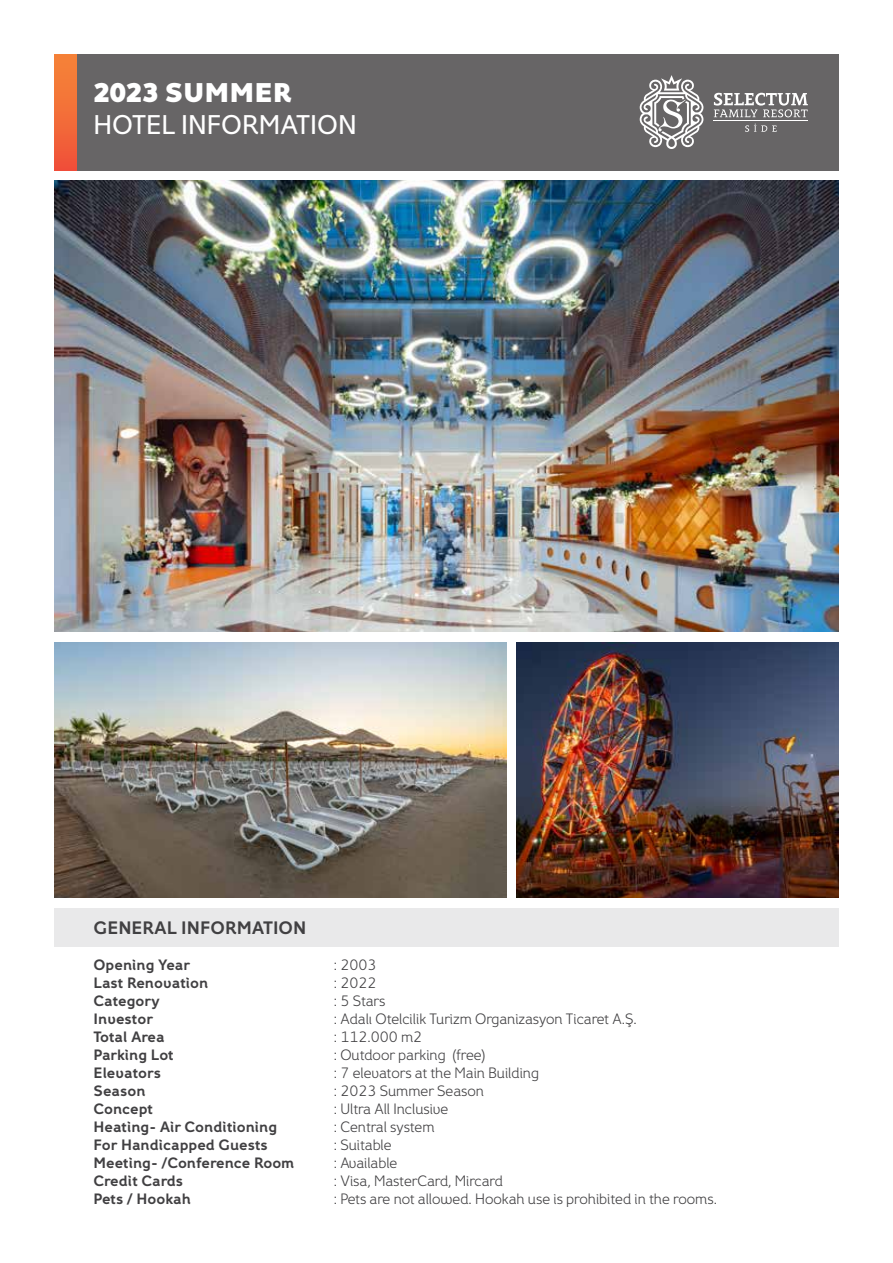
<style>
.page{position:relative;width:893px;height:1263px;background:#fff}
.page>*{position:absolute;margin:0;border:0;box-sizing:border-box;transform-origin:0 0}
.t1{font:27px "Fox Grotesque Pro";color:#fff}
.t2{font:800 27px "Fox Grotesque Pro";color:#fff}
.t3{font:700 18px "Fox Grotesque Pro";color:#414042}
.t4{font:15px/18px "Fox Grotesque Pro Lt";color:#414042}
.t5{font:700 15px/18px "Fox Grotesque Pro";color:#414042}
</style>
<div class="page">
<div style="left:54px;top:908px;width:785px;height:38px;background:#e9e9ea"></div>
<img style="left:54px;top:181px;width:785px;height:450px">
<img style="left:54px;top:642px;width:452px;height:256px">
<img style="left:517px;top:642px;width:322px;height:256px">
<div style="left:77px;top:54px;width:762px;height:116px;background:#676566"></div>
<div style="left:54px;top:54px;width:23px;height:116px;background:linear-gradient(to bottom,#f58738,#f05339)"></div>
<svg style="left:640px;top:75px;width:63px;height:74px"></svg>
<hr style="left:714px;top:120px;width:94px;height:1px;background:#fff">
<svg style="left:714px;top:93px;width:94px;height:24px"></svg>
<svg style="left:745px;top:124px;width:32px;height:8px"></svg>
<h1 class="t2" style="left:94px;top:75px;width:200px">2023 SUMMER</h1>
<h1 class="t1" style="left:94px;top:108px;width:265px">HOTEL INFORMATION</h1>
<p class="t3" style="left:94px;top:916px;width:214px">GENERAL INFORMATION</p>
<p class="t5" style="left:94px;top:956px;width:202px">Opening Year<br>Last Renovation<br>Category<br>Investor<br>Total Area<br>Parking Lot<br>Elevators<br>Season<br>Concept<br>Heating- Air Conditioning<br>For Handicapped Guests<br>Meeting- /Conference Room<br>Credit Cards<br>Pets / Hookah</p>
<p class="t4" style="left:334px;top:956px;width:385px">: 2003<br>: 2022<br>: 5 Stars<br>: Adalı Otelcilik Turizm Organizasyon Ticaret A.Ş.<br>: 112.000 m2<br>: Outdoor parking (free)<br>: 7 elevators at the Main Building<br>: 2023 Summer Season<br>: Ultra All Inclusive<br>: Central system<br>: Suitable<br>: Available<br>: Visa, MasterCard, Mircard<br>: Pets are not allowed. Hookah use is prohibited in the rooms.</p>
</div>
